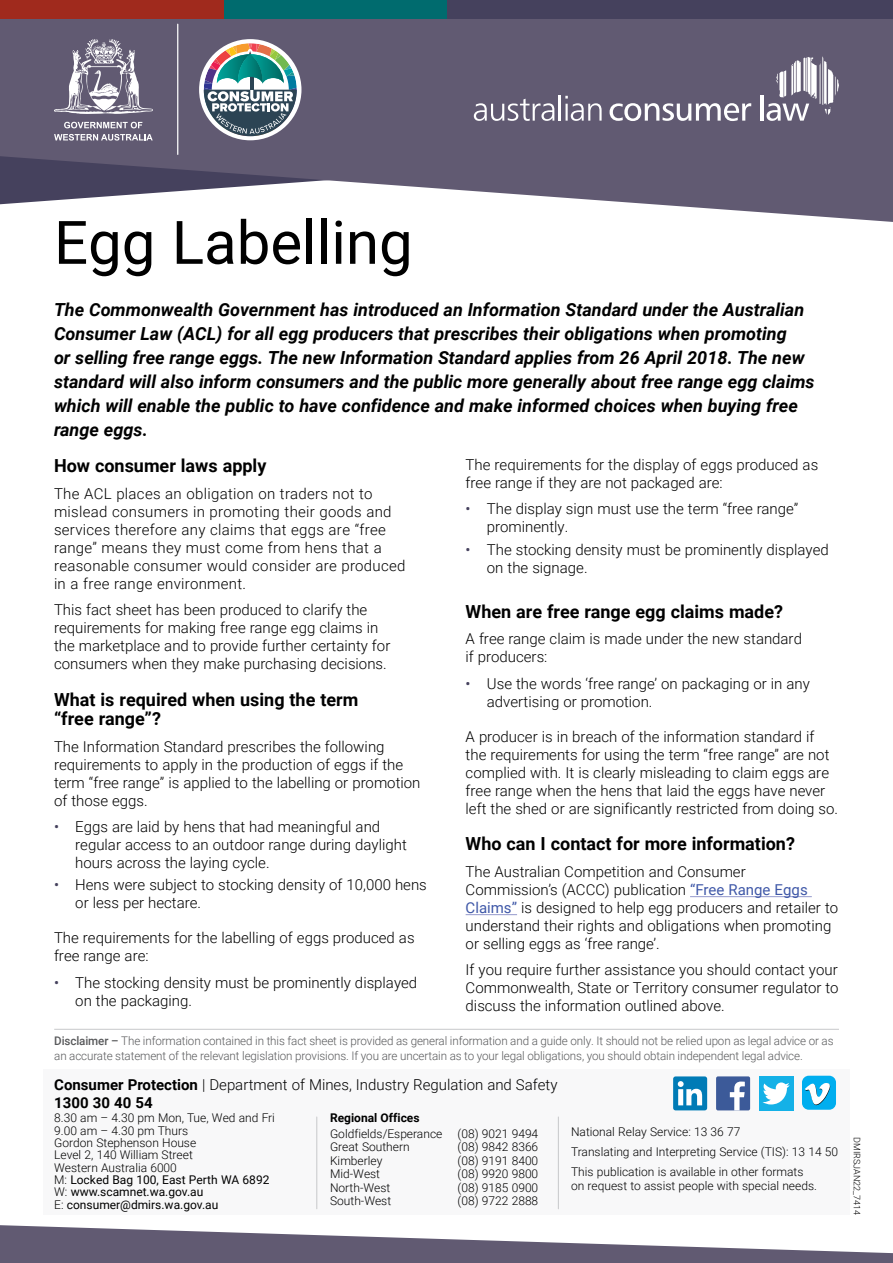
<style>
.page{position:relative;width:893px;height:1263px;background:#fff}
.page>*{position:absolute;margin:0;border:0;box-sizing:border-box;transform-origin:0 0}
.t1{font:60px "Roboto";color:#000}
.Intro_P{font:italic 700 18px/24px "Roboto";color:#000}
.t2{font:700 18px/19.5px "Roboto";color:#000}
.DMIRS{font:300 15px/18px "Roboto";color:#000}
.DMIRS-2{font:300 15px/18px "Roboto";letter-spacing:.02em;color:#000}
.Division_ph_number{font:700 15px "Roboto";color:#000}
.Contact_details{font:300 12px/12.3px "Roboto";color:#000}
.Assistive_services{font:300 12px/13.5px "Roboto";color:#000}
.Regional_Offices{font:300 12px "Roboto";color:#000}
.Regional_Offices_tit{font:700 12px "Roboto";color:#000}
.Disclaimer{font:300 11.85px/15px "Roboto";letter-spacing:-.01em;color:#58595b}
.t3{font:300 9px "Roboto";color:#000}
.s1{font-weight:400;color:#45415d}
.s2{font-weight:400;color:#3f58a8}
.s3{font-weight:500}
.s4{font-weight:700}
.s5{font-weight:400}
</style>
<div class="page">
<svg style="left:0;top:1225px;width:893px;height:38px"></svg>
<svg style="left:0;top:0;width:893px;height:222px;background:#756f84"></svg>
<div style="left:447px;top:0;width:446px;height:18px;background:#45415d"></div>
<div style="left:223px;top:0;width:223px;height:18px;background:#006b6e"></div>
<div style="left:0;top:0;width:223px;height:18px;background:#a02a1d"></div>
<div style="left:199px;top:39px;width:102px;height:101px;background:#fff;border-radius:50%"></div>
<svg style="left:204px;top:43px;width:94px;height:94px"></svg>
<svg style="left:474px;top:99px;width:80px;height:22px"></svg>
<hr style="left:559px;top:95px;width:2px;height:26px;background:#fff">
<svg style="left:565px;top:96px;width:37px;height:25px"></svg>
<svg style="left:610px;top:103px;width:141px;height:18px"></svg>
<hr style="left:760px;top:95px;width:3px;height:26px;background:#fff">
<svg style="left:766px;top:56px;width:73px;height:65px"></svg>
<hr style="left:690px;top:896px;width:122px;height:1px;background:#9499cc">
<hr style="left:466px;top:914px;width:51px;height:1px;background:#9499cc">
<div style="left:43px;top:1069px;width:806px;height:146px;background:#f8f8f9"></div>
<hr style="left:54px;top:1029px;width:785px;height:1px;background:#c7c8ca">
<hr style="left:316px;top:1117px;width:1px;height:92px;background:#c7c8ca">
<hr style="left:558px;top:1117px;width:1px;height:92px;background:#c7c8ca">
<svg style="left:64px;top:122px;width:78px;height:6px"></svg>
<svg style="left:54px;top:134px;width:99px;height:7px"></svg>
<svg style="left:54px;top:39px;width:99px;height:75px;background:#8a8596"></svg>
<hr style="left:177px;top:24px;width:1px;height:130px;background:#fff">
<div style="left:673px;top:1076px;width:34px;height:34px;background:#007bb6;border-radius:2px"></div>
<svg style="left:678px;top:1081px;width:24px;height:24px"></svg>
<div style="left:716px;top:1076px;width:34px;height:34px;background:#3c5a99;border-radius:2px"></div>
<svg style="left:730px;top:1081px;width:15px;height:29px"></svg>
<div style="left:759px;top:1076px;width:34px;height:34px;background:#14b1e7"></div>
<svg style="left:762px;top:1082px;width:28px;height:22px"></svg>
<div style="left:802px;top:1076px;width:34px;height:34px;background:#00aeef;border-radius:7px"></div>
<svg style="left:805px;top:1083px;width:25px;height:22px"></svg>
<h1 class="t1" style="left:54px;top:200px;width:360px">Egg Labelling</h1>
<p class="Intro_P" style="left:54px;top:296px;width:762px">The Commonwealth Government has introduced an Information Standard under the Australian Consumer Law (ACL) for all egg producers that prescribes their obligations when promoting<br>or selling free range eggs. The new Information Standard applies from 26 April 2018. The new standard will also inform consumers and the public more generally about free range egg claims which will enable the public to have confidence and make informed choices when buying free range eggs.</p>
<h2 class="t2" style="left:54px;top:455px;width:214px">How consumer laws apply</h2>
<p class="DMIRS-2" style="left:54px;top:484px;width:353px">The ACL places an obligation on traders not to mislead consumers in promoting their goods and services therefore any claims that eggs are “free range” means they must come from hens that a reasonable consumer would consider are produced in a free range environment.</p>
<p class="DMIRS" style="left:54px;top:600px;width:338px">This fact sheet has been produced to clarify the requirements for making free range egg claims in the marketplace and to provide further certainty for consumers when they make purchasing decisions.</p>
<h2 class="t2" style="left:54px;top:689px;width:306px">What is required when using the term “free range”?</h2>
<p class="DMIRS" style="left:54px;top:737px;width:368px">The Information Standard prescribes the following requirements to apply in the production of eggs if the term “free range” is applied to the labelling or promotion of those eggs.</p>
<p class="DMIRS" style="left:75px;top:817px;width:333px;text-indent:-21px"><span class="s1">•</span> Eggs are laid by hens that had meaningful and regular access to an outdoor range during daylight hours across the laying cycle.</p>
<p class="DMIRS" style="left:75px;top:875px;width:353px;text-indent:-21px"><span class="s1">•</span> Hens were subject to stocking density of 10,000 hens or less per hectare.</p>
<p class="DMIRS" style="left:54px;top:928px;width:362px">The requirements for the labelling of eggs produced as free range are:</p>
<p class="DMIRS" style="left:75px;top:973px;width:343px;text-indent:-21px"><span class="s1">•</span> The stocking density must be prominently displayed on the packaging.</p>
<p class="DMIRS" style="left:466px;top:455px;width:354px">The requirements for the display of eggs produced as free range if they are not packaged are:</p>
<p class="DMIRS" style="left:487px;top:499px;width:313px;text-indent:-21px"><span class="s1">•</span> The display sign must use the term “free range” prominently.</p>
<p class="DMIRS" style="left:487px;top:540px;width:343px;text-indent:-21px"><span class="s1">•</span> The stocking density must be prominently displayed on the signage.</p>
<h2 class="t2" style="left:466px;top:601px;width:319px">When are free range egg claims made?</h2>
<p class="DMIRS" style="left:466px;top:629px;width:338px">A free range claim is made under the new standard if producers:</p>
<p class="DMIRS" style="left:487px;top:674px;width:324px;text-indent:-21px"><span class="s1">•</span> Use the words ‘free range’ on packaging or in any advertising or promotion.</p>
<p class="DMIRS" style="left:466px;top:727px;width:374px">A producer is in breach of the information standard if the requirements for using the term “free range” are not complied with. It is clearly misleading to claim eggs are free range when the hens that laid the eggs have never left the shed or are significantly restricted from doing so.</p>
<h2 class="t2" style="left:466px;top:833px;width:331px">Who can I contact for more information?</h2>
<p class="DMIRS" style="left:466px;top:862px;width:374px">The Australian Competition and Consumer Commission’s (ACCC) publication <span class="s2">“Free Range Eggs Claims”</span> is designed to help egg producers and retailer to understand their rights and obligations when promoting or selling eggs as ‘free range’.</p>
<p class="DMIRS" style="left:466px;top:960px;width:374px;text-align:justify">If you require further assistance you should contact your Commonwealth, State or Territory consumer regulator to discuss the information outlined above.</p>
<p class="Disclaimer" style="left:54px;top:1033px;width:781px"><span class="s3">Disclaimer –</span> The information contained in this fact sheet is provided as general information and a guide only. It should not be relied upon as legal advice or as an accurate statement of the relevant legislation provisions. If you are uncertain as to your legal obligations, you should obtain independent legal advice.</p>
<p class="DMIRS" style="left:54px;top:1075px;width:505px"><span class="s4">Consumer Protection</span> | Department of Mines, Industry Regulation and Safety</p>
<p class="Division_ph_number" style="left:54px;top:1092px;width:100px">1300 30 40 54</p>
<p class="Contact_details" style="left:54px;top:1111px;width:222px">8.30 am – 4.30 pm Mon, Tue, Wed and Fri<br>9.00 am – 4.30 pm Thurs<br>Gordon Stephenson House<br>Level 2, 140 William Street<br>Western Australia 6000<br>M: <span class="s5">Locked Bag 100, East Perth WA 6892<br></span>W: <span class="s5">www.scamnet.wa.gov.au<br></span>E: <span class="s5">consumer@dmirs.wa.gov.au</span></p>
<p class="Regional_Offices_tit" style="left:330px;top:1109px;width:91px">Regional Offices</p>
<p class="Assistive_services" style="left:571px;top:1125px;width:171px">National Relay Service: 13 36 77</p>
<p class="Assistive_services" style="left:571px;top:1145px;width:269px">Translating and Interpreting Service (TIS): 13 14 50</p>
<p class="Assistive_services" style="left:571px;top:1165px;width:247px">This publication is available in other formats on request to assist people with special needs.</p>
<p class="Regional_Offices" style="left:330px;top:1125px;width:114px">Goldfields/Esperance</p>
<p class="Regional_Offices" style="left:458px;top:1125px;width:82px">(08) 9021 9494</p>
<p class="Regional_Offices" style="left:330px;top:1138px;width:81px">Great Southern</p>
<p class="Regional_Offices" style="left:458px;top:1138px;width:82px">(08) 9842 8366</p>
<p class="Regional_Offices" style="left:330px;top:1152px;width:54px">Kimberley</p>
<p class="Regional_Offices" style="left:458px;top:1152px;width:82px">(08) 9191 8400</p>
<p class="Regional_Offices" style="left:330px;top:1165px;width:52px">Mid-West</p>
<p class="Regional_Offices" style="left:458px;top:1165px;width:82px">(08) 9920 9800</p>
<p class="Regional_Offices" style="left:330px;top:1179px;width:62px">North-West</p>
<p class="Regional_Offices" style="left:458px;top:1179px;width:82px">(08) 9185 0900</p>
<p class="Regional_Offices" style="left:330px;top:1192px;width:63px">South-West</p>
<p class="Regional_Offices" style="left:458px;top:1192px;width:82px">(08) 9722 2888</p>
<p class="t3" style="left:863px;top:1137px;width:79px;rotate:90deg">DMIRSJAN22_7414</p>
</div>
